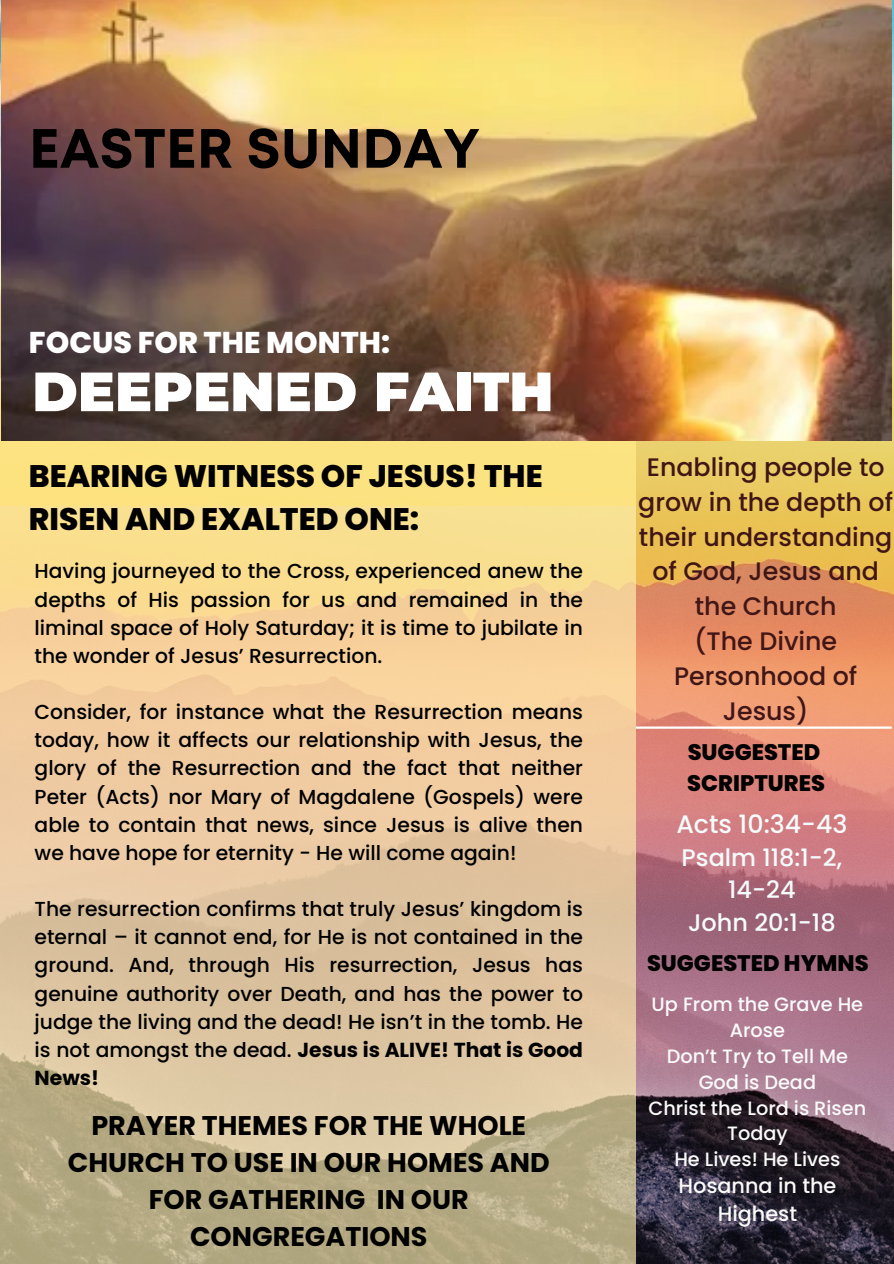
<style>
.page{position:relative;width:894px;height:1264px;background:#fff}
.page>*{position:absolute;margin:0;border:0;box-sizing:border-box;transform-origin:0 0}
.t1{font:900 55.2px "Montserrat";color:#fff}
.t2{font:700 55.2px "Mont";color:#000}
.t3{font:800 31.05px/42.8px "Poppins";color:#000}
.t4{font:800 30px "Poppins";color:#fff}
.t5{font:700 27px/37.2px "Poppins";color:#000;text-align:center}
.t6{font:500 25.2px/34.8px "Poppins";color:#401616;text-align:center}
.t7{font:500 25.2px "Poppins";color:#f3fbfb}
.t8{font:500 24px/32.7px "Poppins";color:#f3fbfb;text-align:center}
.t9{font:800 22.5px/30.3px "Poppins";color:#000}
.t10{font:500 20.7px/28.2px "Poppins";color:#fafaf9;text-align:center}
.t11{font:500 20.25px/28.2px "Poppins";color:#000;text-align:justify}
.t12{font:500 19.2px/25.8px "Poppins";color:#fafaf9;text-align:center}
.s1{font-weight:700}
</style>
<div class="page">
<img style="left:0;top:0;width:893px;height:1263px">
<svg style="left:0;top:378px;width:635px;height:885px;background:#e2c896"></svg>
<hr style="left:635px;top:726px;width:256px;height:2px;background:#fff">
<img style="left:1px;top:0;width:890px;height:440px">
<h2 class="t2" style="left:29px;top:128px;width:452px">EASTER SUNDAY</h2>
<p class="t4" style="left:29px;top:321px;width:362px">FOCUS FOR THE MONTH:</p>
<h1 class="t1" style="left:32px;top:358px;width:522px">DEEPENED FAITH</h1>
<h1 class="t3" style="left:29px;top:454px;width:515px">BEARING WITNESS OF JESUS! THE<br>RISEN AND EXALTED ONE:</h1>
<p class="t11" style="left:35px;top:557px;width:549px">Having journeyed to the Cross, experienced anew the depths of His passion for us and remained in the liminal space of Holy Saturday; it is time to jubilate in the wonder of Jesus’ Resurrection.</p>
<p class="t11" style="left:35px;top:698px;width:549px">Consider, for instance what the Resurrection means today, how it affects our relationship with Jesus, the glory of the Resurrection and the fact that neither Peter (Acts) nor Mary of Magdalene (Gospels) were able to contain that news, since Jesus is alive then we have hope for eternity - He will come again!</p>
<p class="t11" style="left:35px;top:894px;width:549px">The resurrection confirms that truly Jesus’ kingdom is eternal – it cannot end, for He is not contained in the ground. And, through His resurrection, Jesus has genuine authority over Death, and has the power to judge the living and the dead! He isn’t in the tomb. He is not amongst the dead. <span class="s1">Jesus is ALIVE! That is Good News!</span></p>
<p class="t5" style="left:68px;top:1106px;width:483px">PRAYER THEMES FOR THE WHOLE<br>CHURCH TO USE IN OUR HOMES AND<br>FOR GATHERING IN OUR<br>CONGREGATIONS</p>
<h3 class="t6" style="left:638px;top:449px;width:256px">Enabling people to grow in the depth of their understanding of God, Jesus and the Church<br>(The Divine<br>Personhood of<br>Jesus)</h3>
<h2 class="t9" style="left:687px;top:737px;width:139px">SUGGESTED<br>SCRIPTURES</h2>
<p class="t7" style="left:676px;top:806px;width:172px">Acts 10:34-43</p>
<p class="t8" style="left:681px;top:841px;width:162px">Psalm 118:1-2,<br>14-24<br>John 20:1-18</p>
<p class="t9" style="left:646px;top:948px;width:223px">SUGGESTED HYMNS</p>
<h4 class="t12" style="left:651px;top:991px;width:213px">Up From the Grave He<br>Arose</h4>
<h5 class="t12" style="left:666px;top:1043px;width:183px">Don’t Try to Tell Me<br>God is Dead</h5>
<h6 class="t12" style="left:648px;top:1094px;width:219px">Christ the Lord is Risen<br>Today</h6>
<h5 class="t12" style="left:674px;top:1146px;width:167px">He Lives! He Lives</h5>
<p class="t10" style="left:678px;top:1171px;width:159px">Hosanna in the<br>Highest</p>
</div>
